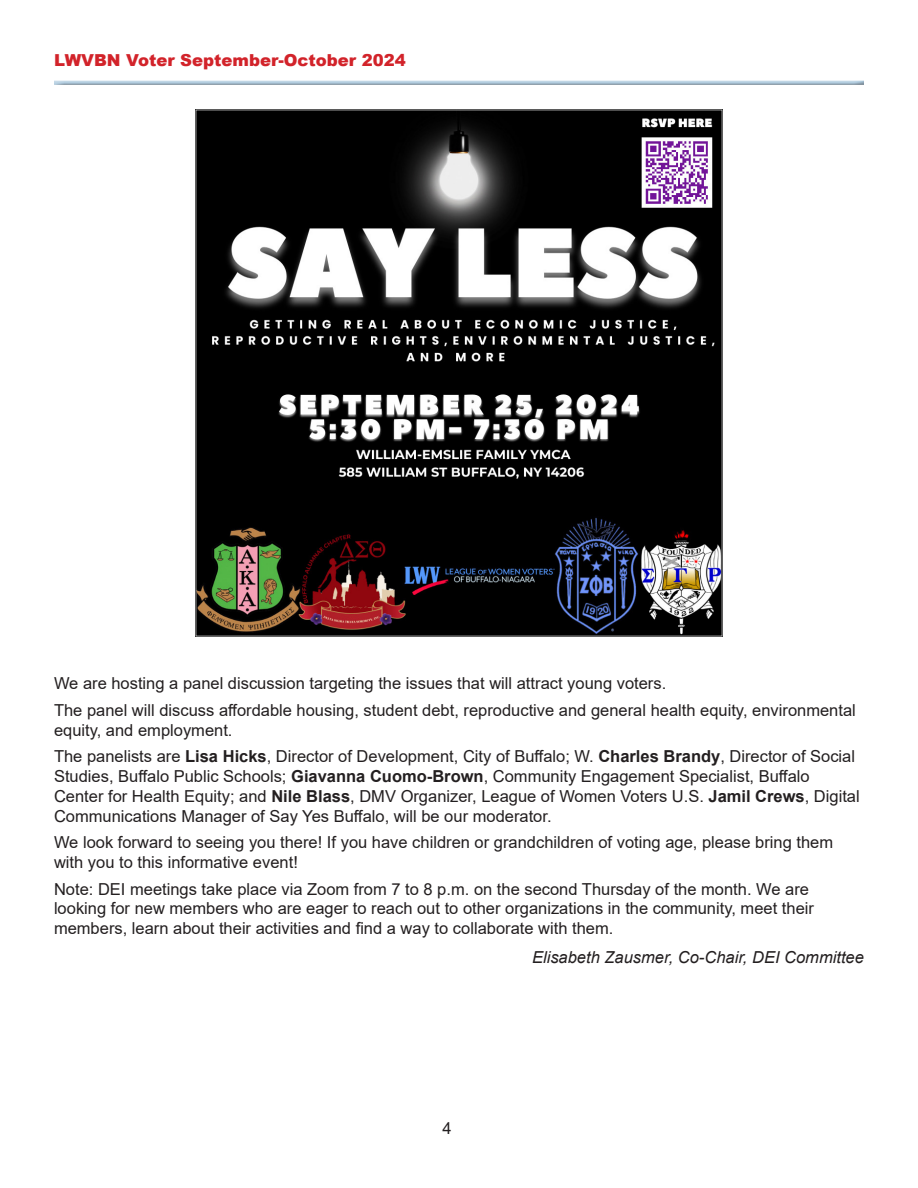
<style>
.page{position:relative;width:918px;height:1188px;background:#fff}
.page>*{position:absolute;margin:0;border:0;box-sizing:border-box;transform-origin:0 0}
.Main_Text{font:16.5px/19.8px "Arial";color:#231f20}
.Author{font:italic 16.5px "Arial";color:#231f20}
.t1{font:900 16.5px "Arial";color:#d2232a}
.s1{font-weight:700}
</style>
<div class="page">
<div style="left:54px;top:79px;width:811px;height:7px;background:#231f20;opacity:.75"></div>
<img style="left:198px;top:112px;width:522px;height:522px">
<p class="t1" style="left:54px;top:48px;width:353px">LWVBN Voter September-October 2024</p>
<p class="Main_Text" style="left:54px;top:674px;width:614px">We are hosting a panel discussion targeting the issues that will attract young voters.</p>
<p class="Main_Text" style="left:54px;top:700px;width:803px">The panel will discuss affordable housing, student debt, reproductive and general health equity, environmental equity, and employment.</p>
<p class="Main_Text" style="left:54px;top:747px;width:807px">The panelists are <span class="s1">Lisa Hicks</span>, Director of Development, City of Buffalo; W. <span class="s1">Charles Brandy</span>, Director of Social Studies, Buffalo Public Schools; <span class="s1">Giavanna Cuomo-Brown</span>, Community Engagement Specialist, Buffalo Center for Health Equity; and <span class="s1">Nile Blass</span>, DMV Organizer, League of Women Voters U.S. <span class="s1">Jamil Crews</span>, Digital Communications Manager of Say Yes Buffalo, will be our moderator.</p>
<p class="Main_Text" style="left:54px;top:833px;width:781px">We look forward to seeing you there! If you have children or grandchildren of voting age, please bring them with you to this informative event!</p>
<p class="Main_Text" style="left:54px;top:879px;width:762px">Note: DEI meetings take place via Zoom from 7 to 8 p.m. on the second Thursday of the month. We are looking for new members who are eager to reach out to other organizations in the community, meet their members, learn about their activities and find a way to collaborate with them.</p>
<p class="Author" style="left:532px;top:946px;width:333px">Elisabeth Zausmer, Co-Chair, DEI Committee</p>
<p class="Main_Text" style="left:442px;top:1118px;width:11px">4</p>
</div>
